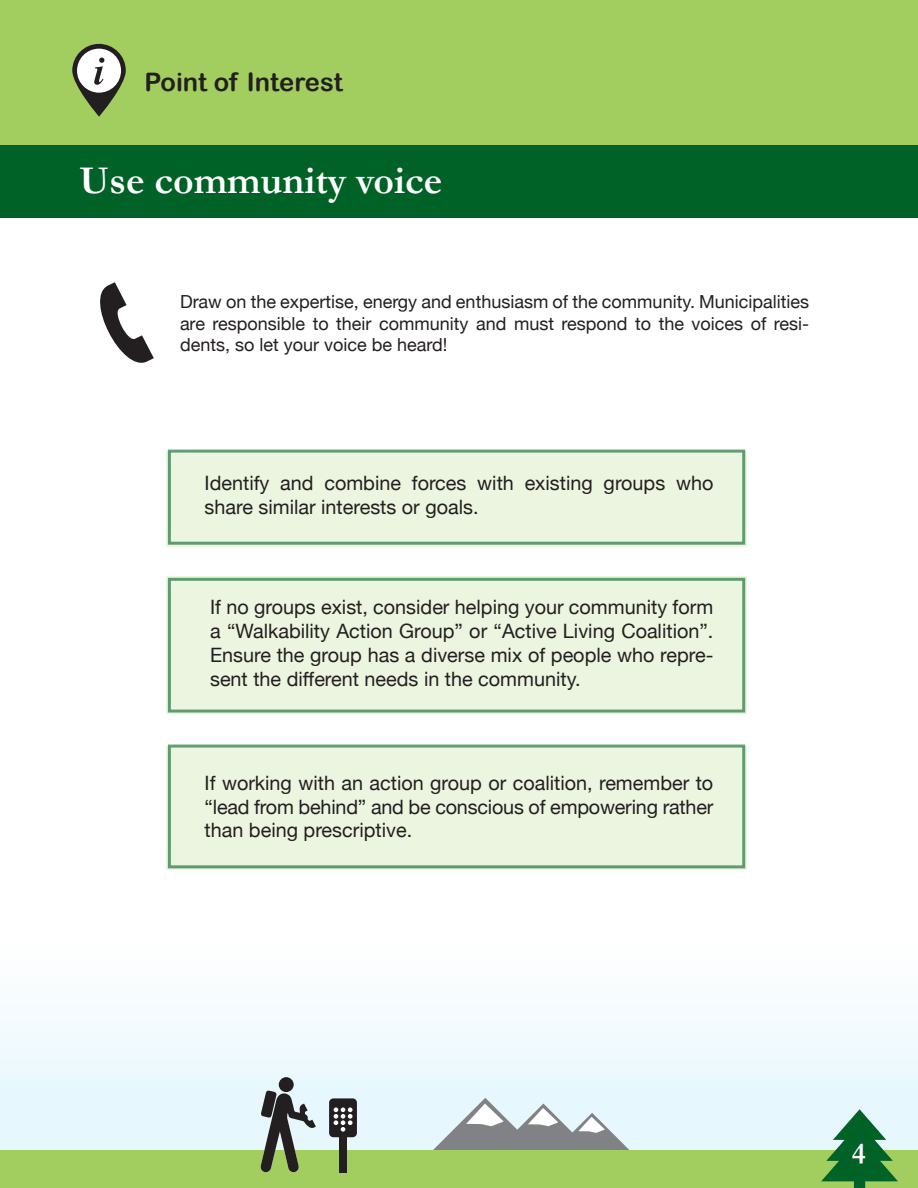
<style>
.page{position:relative;width:918px;height:1188px;background:#fff}
.page>*{position:absolute;margin:0;border:0;box-sizing:border-box;transform-origin:0 0}
.t1{font:700 39.6px "Garamond";color:#fff}
.t2{font:700 30px "Garamond";color:#fff}
.t3{font:25.5px "Arial Rounded MT Bold";color:#231f20}
.t4{font:19.8px/23.7px "Helvetica Neue";color:#231f20;text-align:justify}
.t5{font:18px/21.6px "Helvetica Neue";color:#231f20;text-align:justify}
</style>
<div class="page">
<svg style="left:166px;top:451px;width:581px;height:95px;background:#e3efd8"></svg>
<div style="left:166px;top:576px;width:581px;height:138px;background:#ecf5df"></div>
<div style="left:166px;top:746px;width:581px;height:124px;background:#ecf5df"></div>
<div style="left:0;top:944px;width:918px;height:207px;background:#f2fafe"></div>
<div style="left:0;top:1150px;width:918px;height:38px;background:#a1ce5e"></div>
<svg style="left:100px;top:282px;width:54px;height:81px"></svg>
<svg style="left:821px;top:1109px;width:77px;height:79px"></svg>
<div style="left:329px;top:1098px;width:28px;height:39px;background:#231f20;border-radius:4px"></div>
<svg style="left:334px;top:1107px;width:19px;height:25px"></svg>
<div style="left:339px;top:1136px;width:8px;height:37px;background:#231f20"></div>
<svg style="left:260px;top:1077px;width:56px;height:96px"></svg>
<svg style="left:433px;top:1098px;width:213px;height:52px"></svg>
<div style="left:0;top:0;width:918px;height:145px;background:#a1ce5e"></div>
<div style="left:0;top:145px;width:918px;height:73px;background:#006227"></div>
<svg style="left:72px;top:44px;width:54px;height:73px;fill:#262321"></svg>
<div style="left:77px;top:49px;width:44px;height:44px;background:#fff;border-radius:50%"></div>
<svg style="left:94px;top:58px;width:10px;height:27px"></svg>
<p class="t3" style="left:145px;top:67px;width:200px">Point of Interest</p>
<h1 class="t1" style="left:80px;top:157px;width:364px">Use community voice</h1>
<p class="t5" style="left:180px;top:292px;width:631px">Draw on the expertise, energy and enthusiasm of the community. Municipalities are responsible to their community and must respond to the voices of resi&shy;dents, so let your voice be heard!</p>
<p class="t4" style="left:205px;top:473px;width:510px">Identify and combine forces with existing groups who share similar interests or goals.</p>
<p class="t4" style="left:210px;top:597px;width:505px">If no groups exist, consider helping your community form a “Walkability Action Group” or “Active Living Coalition”.<br>Ensure the group has a diverse mix of people who repre&shy;sent the different needs in the community.</p>
<p class="t4" style="left:205px;top:772px;width:510px">If working with an action group or coalition, remember to “lead from behind” and be conscious of empowering rather than being prescriptive.</p>
<h2 class="t2" style="left:852px;top:1136px;width:16px">4</h2>
</div>
